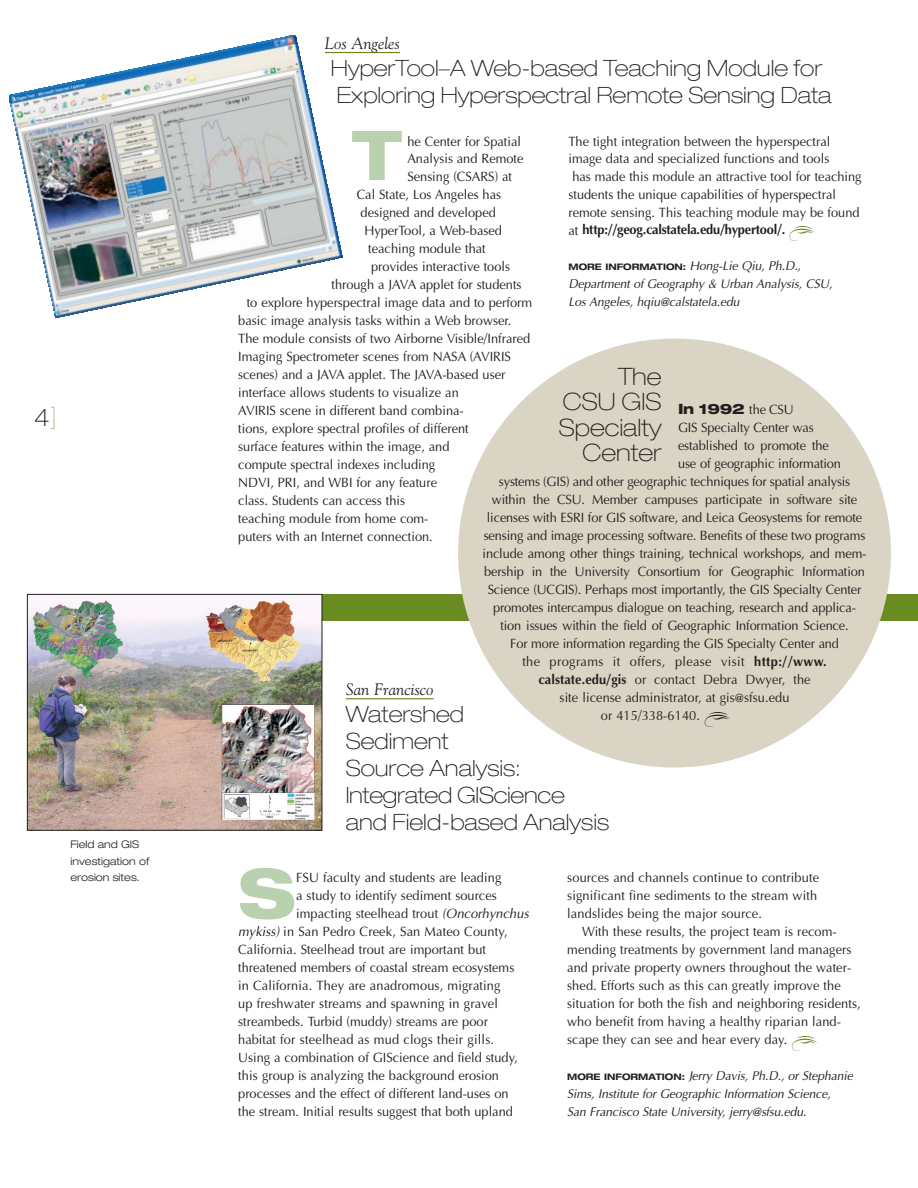
<style>
.page{position:relative;width:918px;height:1188px;background:#fff}
.page>*{position:absolute;margin:0;border:0;box-sizing:border-box;transform-origin:0 0}
.t1{font:800 expanded 68.55px "Helvetica Neue";color:#bad1b0;scale:.95 1}
.t2{font:800 expanded 68.1px "Helvetica Neue";color:#bad1b0;scale:.95 1}
.t3{font:100 expanded 24px/25.5px "Helvetica Neue";color:#231f20;text-align:right}
.t4{font:100 expanded 22.5px/27px "Helvetica Neue";color:#231f20}
.t5{font:italic 16.5px "Goudy";color:#231f20}
.t6{font:800 expanded 14.25px "Helvetica Neue";letter-spacing:-.02em;color:#231f20}
.t7{font:13.5px/18px "Optima";color:#231f20;scale:.95 1}
.t8{font:13.5px "Optima";letter-spacing:.03em;color:#231f20;scale:.95 1}
.t9{font:700 13.5px "Optima";letter-spacing:-.015em;color:#231f20;scale:.95 1}
.t10{font:italic 12.75px/18px "Optima";letter-spacing:-.005em;color:#231f20;scale:.95 1}
.t11{font:300 expanded 10.5px/16.5px "Helvetica Neue";color:#231f20}
.s1{font-weight:900;color:#6a8a22}
.s2{font-weight:400}
.s3{font-family:"Helvetica Neue";font-weight:700;font-style:normal;font-stretch:expanded;font-size:9px}
.s4{font-size:12px}
.s5{font-family:"Optima";font-weight:400;font-stretch:normal;font-size:13.5px}
.s6{font-weight:700}
.s7{font-style:italic}
</style>
<div class="page">
<hr style="left:346px;top:698px;width:88px;height:1px;background:#6a8a22">
<hr style="left:325px;top:52px;width:75px;height:1px;background:#6a8a22">
<div style="left:322px;top:594px;width:204px;height:27px;background:#6a8a22"></div>
<img style="left:29px;top:597px;width:291px;height:232px">
<div style="left:27px;top:594px;width:295px;height:237px;border:1px solid #231f20"></div>
<div style="left:879px;top:594px;width:39px;height:27px;background:#6a8a22"></div>
<div style="left:458px;top:339px;width:433px;height:429px;background:#dad4c4;border-radius:50%"></div>
<img style="left:9px;top:35px;width:333px;height:282px">
<h3 class="t3" style="left:34px;top:407px;width:23px">4<span class="s1">]</span></h3>
<p class="t11" style="left:70px;top:837px;width:80px">Field and GIS investigation of erosion sites.</p>
<p class="t5" style="left:325px;top:36px;width:77px">Los Angeles</p>
<h3 class="t4" style="left:331px;top:56px;width:502px">HyperTool–A Web-based Teaching Module for<br>Exploring Hyperspectral Remote Sensing Data</h3>
<h1 class="t1" style="left:352px;top:130px;width:54px">T</h1>
<p class="t7" style="left:407px;top:133px;width:121px">he Center for Spatial</p>
<p class="t7" style="left:568px;top:133px;width:310px">The tight integration between the hyperspectral image data and specialized functions and tools<br>has made this module an attractive tool for teaching students the unique capabilities of hyperspectral remote sensing. This teaching module may be found</p>
<p class="t9" style="left:568px;top:224px;width:230px"><span class="s2">at</span> http://geog.calstatela.edu/hypertool/.</p>
<p class="t10" style="left:568px;top:258px;width:279px"><span class="s3">MORE INFORMATION:</span> Hong-Lie Qiu, Ph.D.,<br>Department of Geography &amp; Urban Analysis, CSU,<br>Los Angeles, hqiu<span class="s4">@</span>calstatela.edu</p>
<p class="t7" style="left:407px;top:151px;width:124px">Analysis and Remote</p>
<p class="t7" style="left:407px;top:169px;width:112px">Sensing (CSARS) at</p>
<p class="t7" style="left:357px;top:187px;width:154px">Cal State, Los Angeles has</p>
<p class="t7" style="left:361px;top:205px;width:144px">designed and developed</p>
<p class="t7" style="left:364px;top:223px;width:146px">HyperTool, a Web-based</p>
<p class="t7" style="left:368px;top:241px;width:125px">teaching module that</p>
<p class="t7" style="left:371px;top:259px;width:148px">provides interactive tools</p>
<p class="t7" style="left:331px;top:277px;width:202px">through a JAVA applet for students</p>
<p class="t7" style="left:247px;top:295px;width:302px">to explore hyperspectral image data and to perform</p>
<p class="t7" style="left:238px;top:313px;width:289px">basic image analysis tasks within a Web browser.</p>
<p class="t7" style="left:238px;top:331px;width:309px">The module consists of two Airborne Visible/Infrared</p>
<p class="t7" style="left:238px;top:349px;width:289px">Imaging Spectrometer scenes from NASA (AVIRIS</p>
<p class="t7" style="left:238px;top:367px;width:283px">scenes) and a JAVA applet. The JAVA-based user</p>
<p class="t7" style="left:238px;top:385px;width:234px">interface allows students to visualize an</p>
<p class="t7" style="left:238px;top:403px;width:239px">AVIRIS scene in different band combina-</p>
<p class="t7" style="left:238px;top:421px;width:244px">tions, explore spectral profiles of different</p>
<p class="t7" style="left:238px;top:439px;width:224px">surface features within the image, and</p>
<p class="t7" style="left:238px;top:457px;width:209px">compute spectral indexes including</p>
<p class="t7" style="left:238px;top:475px;width:211px">NDVI, PRI, and WBI for any feature</p>
<p class="t7" style="left:238px;top:493px;width:177px">class. Students can access this</p>
<p class="t7" style="left:238px;top:511px;width:202px">teaching module from home com-</p>
<p class="t7" style="left:238px;top:529px;width:206px">puters with an Internet connection.</p>
<h3 class="t3" style="left:559px;top:366px;width:104px">The<br>CSU GIS<br>Specialty<br>Center</h3>
<p class="t6" style="left:678px;top:404px;width:117px">In 1992 <span class="s5">the CSU</span></p>
<p class="t7" style="left:678px;top:420px;width:144px">GIS Specialty Center was</p>
<p class="t7" style="left:678px;top:438px;width:160px">established to promote the</p>
<p class="t7" style="left:678px;top:456px;width:173px">use of geographic information</p>
<p class="t7" style="left:499px;top:474px;width:371px">systems (GIS) and other geographic techniques for spatial analysis</p>
<p class="t7" style="left:492px;top:492px;width:386px">within the CSU. Member campuses participate in software site</p>
<p class="t7" style="left:487px;top:510px;width:397px">licenses with ESRI for GIS software, and Leica Geosystems for remote</p>
<p class="t7" style="left:484px;top:528px;width:403px">sensing and image processing software. Benefits of these two programs</p>
<p class="t7" style="left:483px;top:546px;width:406px">include among other things training, technical workshops, and mem-</p>
<p class="t7" style="left:484px;top:564px;width:402px">bership in the University Consortium for Geographic Information</p>
<p class="t7" style="left:488px;top:582px;width:395px">Science (UCGIS). Perhaps most importantly, the GIS Specialty Center</p>
<p class="t7" style="left:493px;top:600px;width:384px">promotes intercampus dialogue on teaching, research and applica-</p>
<p class="t7" style="left:500px;top:618px;width:368px">tion issues within the field of Geographic Information Science.</p>
<p class="t7" style="left:510px;top:636px;width:348px">For more information regarding the GIS Specialty Center and</p>
<p class="t8" style="left:523px;top:656px;width:322px">the programs it offers, please visit <span class="s6">http://www.</span></p>
<p class="t7" style="left:538px;top:672px;width:288px"><span class="s6">calstate.edu/gis</span> or contact Debra Dwyer, the</p>
<p class="t7" style="left:560px;top:690px;width:244px">site license administrator, at gis<span class="s4">@</span>sfsu.edu</p>
<p class="t7" style="left:601px;top:708px;width:106px">or 415/338-6140.</p>
<p class="t5" style="left:346px;top:683px;width:89px">San Francisco</p>
<h3 class="t4" style="left:346px;top:703px;width:265px">Watershed<br>Sediment<br>Source Analysis:<br>Integrated GIScience and Field-based Analysis</h3>
<h2 class="t2" style="left:238px;top:868px;width:62px">S</h2>
<p class="t7" style="left:296px;top:870px;width:218px">FSU faculty and students are leading</p>
<p class="t7" style="left:296px;top:888px;width:213px">a study to identify sediment sources</p>
<p class="t7" style="left:296px;top:906px;width:246px">impacting steelhead trout <span class="s7">(Oncorhynchus</span></p>
<p class="t7" style="left:238px;top:924px;width:285px"><span class="s7">mykiss)</span> in San Pedro Creek, San Mateo County,</p>
<p class="t7" style="left:238px;top:942px;width:262px">California. Steelhead trout are important but</p>
<p class="t7" style="left:238px;top:960px;width:292px">threatened members of coastal stream ecosystems</p>
<p class="t7" style="left:238px;top:978px;width:278px">in California. They are anadromous, migrating</p>
<p class="t7" style="left:238px;top:996px;width:275px">up freshwater streams and spawning in gravel</p>
<p class="t7" style="left:238px;top:1014px;width:264px">streambeds. Turbid (muddy) streams are poor</p>
<p class="t7" style="left:238px;top:1032px;width:271px">habitat for steelhead as mud clogs their gills.</p>
<p class="t7" style="left:238px;top:1050px;width:296px">Using a combination of GIScience and field study,</p>
<p class="t7" style="left:238px;top:1068px;width:276px">this group is analyzing the background erosion</p>
<p class="t7" style="left:238px;top:1086px;width:286px">processes and the effect of different land-uses on</p>
<p class="t7" style="left:238px;top:1104px;width:291px">the stream. Initial results suggest that both upland</p>
<p class="t7" style="left:567px;top:870px;width:267px">sources and channels continue to contribute significant fine sediments to the stream with landslides being the major source.</p>
<p class="t7" style="left:567px;top:924px;width:310px;text-indent:15px">With these results, the project team is recom&shy;mending treatments by government land managers and private property owners throughout the water&shy;shed. Efforts such as this can greatly improve the situation for both the fish and neighboring residents, who benefit from having a healthy riparian land&shy;scape they can see and hear every day.</p>
<p class="t10" style="left:567px;top:1068px;width:302px"><span class="s3">MORE INFORMATION:</span> Jerry Davis, Ph.D., or Stephanie<br>Sims, Institute for Geographic Information Science,<br>San Francisco State University, jerry<span class="s4">@</span>sfsu.edu.</p>
</div>
